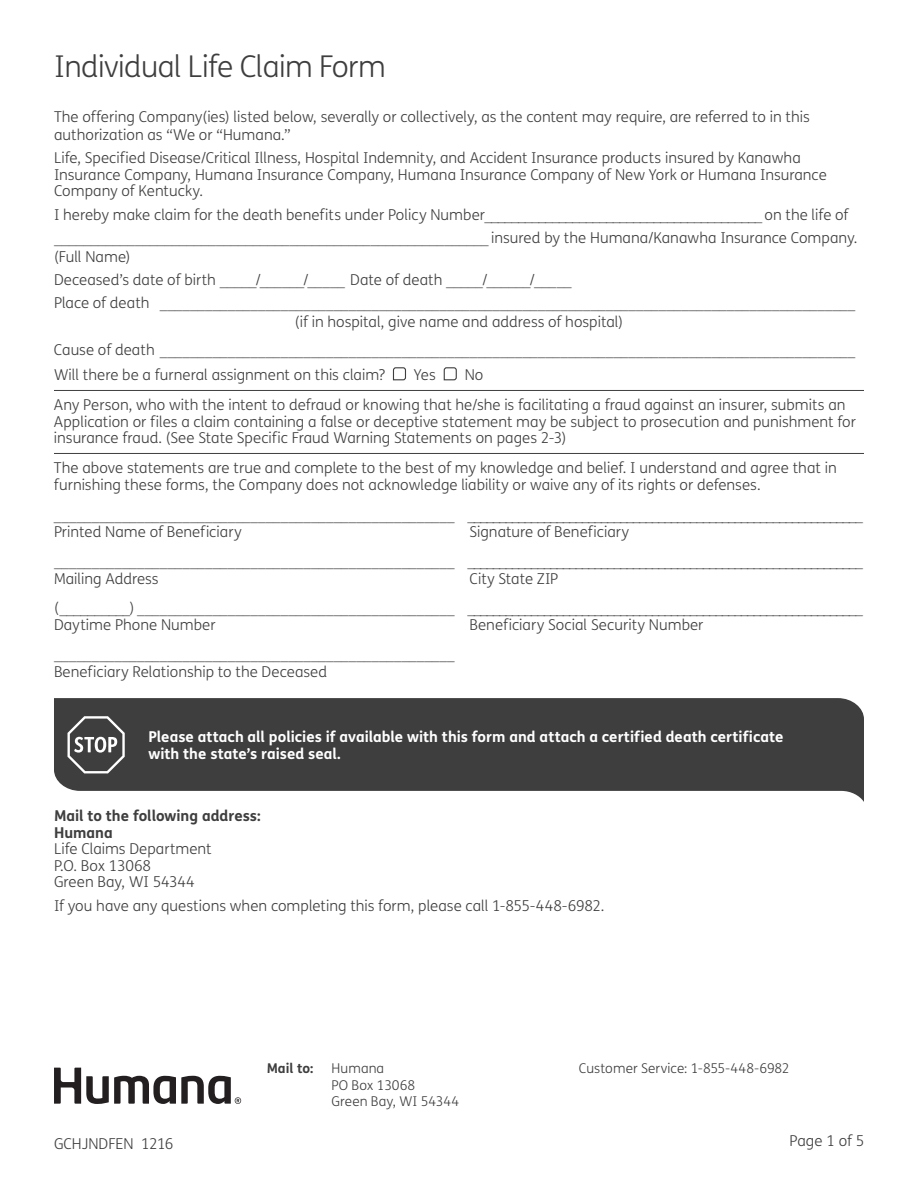
<style>
.page{position:relative;width:918px;height:1188px;background:#fff}
.page>*{position:absolute;margin:0;border:0;box-sizing:border-box;transform-origin:0 0}
.t1{font:300 30px "FS Humana";letter-spacing:-.02em;color:#3e3e3f}
.t2{font:300 15px/16.5px "FS Humana";color:#3e3e3f}
.t3{font:700 15px/16.5px "FS Humana";color:#fff}
.t4{font:700 15px/16.5px "FS Humana";color:#3e3e3f}
.t5{font:300 13.5px/16.5px "FS Humana";letter-spacing:.005em;color:#3e3e3f}
.t6{font:700 13.5px "FS Humana";color:#3e3e3f}
</style>
<div class="page">
<svg style="left:54px;top:1068px;width:187px;height:36px"></svg>
<hr style="left:54px;top:390px;width:810px;height:1px;background:#3e3e3f">
<hr style="left:54px;top:453px;width:810px;height:1px;background:#3e3e3f">
<svg style="left:392px;top:367px;width:14px;height:14px"></svg>
<svg style="left:443px;top:367px;width:14px;height:14px"></svg>
<svg style="left:54px;top:698px;width:810px;height:104px;background:#535354"></svg>
<svg style="left:68px;top:716px;width:57px;height:57px;background:#686869"></svg>
<h1 class="t1" style="left:54px;top:46px;width:333px">Individual Life Claim Form</h1>
<p class="t2" style="left:54px;top:108px;width:757px;line-height:18px">The offering Company(ies) listed below, severally or collectively, as the content may require, are referred to in this authorization as “We or “Humana.”</p>
<p class="t2" style="left:54px;top:150px;width:774px">Life, Specified Disease/Critical Illness, Hospital Indemnity, and Accident Insurance products insured by Kanawha<br>Insurance Company, Humana Insurance Company, Humana Insurance Company of New York or Humana Insurance<br>Company of Kentucky.</p>
<p class="t2" style="left:54px;top:202px;width:805px;line-height:23.2px">I hereby make claim for the death benefits under Policy Number_________________________________________ on the life of ___________________________________________________________ insured by the Humana/Kanawha Insurance Company.</p>
<p class="t2" style="left:54px;top:244px;width:803px;line-height:23.2px">(Full Name)<br>Deceased’s date of birth _____/______/_____ Date of death _____/______/_____<br>Place of death ____________________________________________________________________________________________</p>
<p class="t2" style="left:54px;top:307px;width:803px;line-height:27.8px;text-align:center">(if in hospital, give name and address of hospital)<br>Cause of death ____________________________________________________________________________________________</p>
<p class="t2" style="left:54px;top:366px;width:333px">Will there be a furneral assignment on this claim?</p>
<p class="t2" style="left:414px;top:366px;width:23px">Yes</p>
<p class="t2" style="left:54px;top:360px;width:793px;line-height:30px;text-indent:411px">No<br>Any Person, who with the intent to defraud or knowing that he/she is facilitating a fraud against an insurer, submits an</p>
<p class="t2" style="left:54px;top:413px;width:803px">Application or files a claim containing a false or deceptive statement may be subject to prosecution and punishment for insurance fraud. (See State Specific Fraud Warning Statements on pages 2-3)</p>
<p class="t2" style="left:54px;top:459px;width:784px">The above statements are true and complete to the best of my knowledge and belief. I understand and agree that in furnishing these forms, the Company does not acknowledge liability or waive any of its rights or defenses.</p>
<p class="t2" style="left:54px;top:506px;width:810px;line-height:17.2px">_____________________________________________________ ______________________________________________________________<br>Printed Name of Beneficiary</p>
<p class="t2" style="left:54px;top:517px;width:810px;line-height:29.2px;text-indent:416px">Signature of Beneficiary _____________________________________________________ ______________________________________________________________</p>
<p class="t2" style="left:54px;top:570px;width:106px">Mailing Address</p>
<p class="t2" style="left:54px;top:563px;width:810px;line-height:29.2px;text-indent:416px">City State ZIP<br>(__________) __________________________________________ ______________________________________________________________</p>
<p class="t2" style="left:54px;top:616px;width:163px">Daytime Phone Number</p>
<p class="t2" style="left:470px;top:616px;width:236px">Beneficiary Social Security Number</p>
<p class="t2" style="left:54px;top:645px;width:402px;line-height:17.2px">_____________________________________________________<br>Beneficiary Relationship to the Deceased</p>
<p class="t3" style="left:148px;top:728px;width:637px">Please attach all policies if available with this form and attach a certified death certificate with the state’s raised seal.</p>
<p class="t4" style="left:54px;top:807px;width:208px">Mail to the following address:<br>Humana</p>
<p class="t2" style="left:54px;top:840px;width:159px">Life Claims Department<br>P.O. Box 13068<br>Green Bay, WI 54344</p>
<p class="t2" style="left:54px;top:897px;width:552px">If you have any questions when completing this form, please call 1-855-448-6982.</p>
<p class="t6" style="left:267px;top:1058px;width:48px">Mail to:</p>
<p class="t5" style="left:332px;top:1060px;width:129px">Humana<br>PO Box 13068<br>Green Bay, WI 54344</p>
<p class="t5" style="left:579px;top:1060px;width:212px">Customer Service: 1-855-448-6982</p>
<p class="t2" style="left:54px;top:1136px;width:121px">GCHJNDFEN 1216</p>
<p class="t2" style="left:790px;top:1133px;width:76px">Page 1 of 5</p>
</div>
